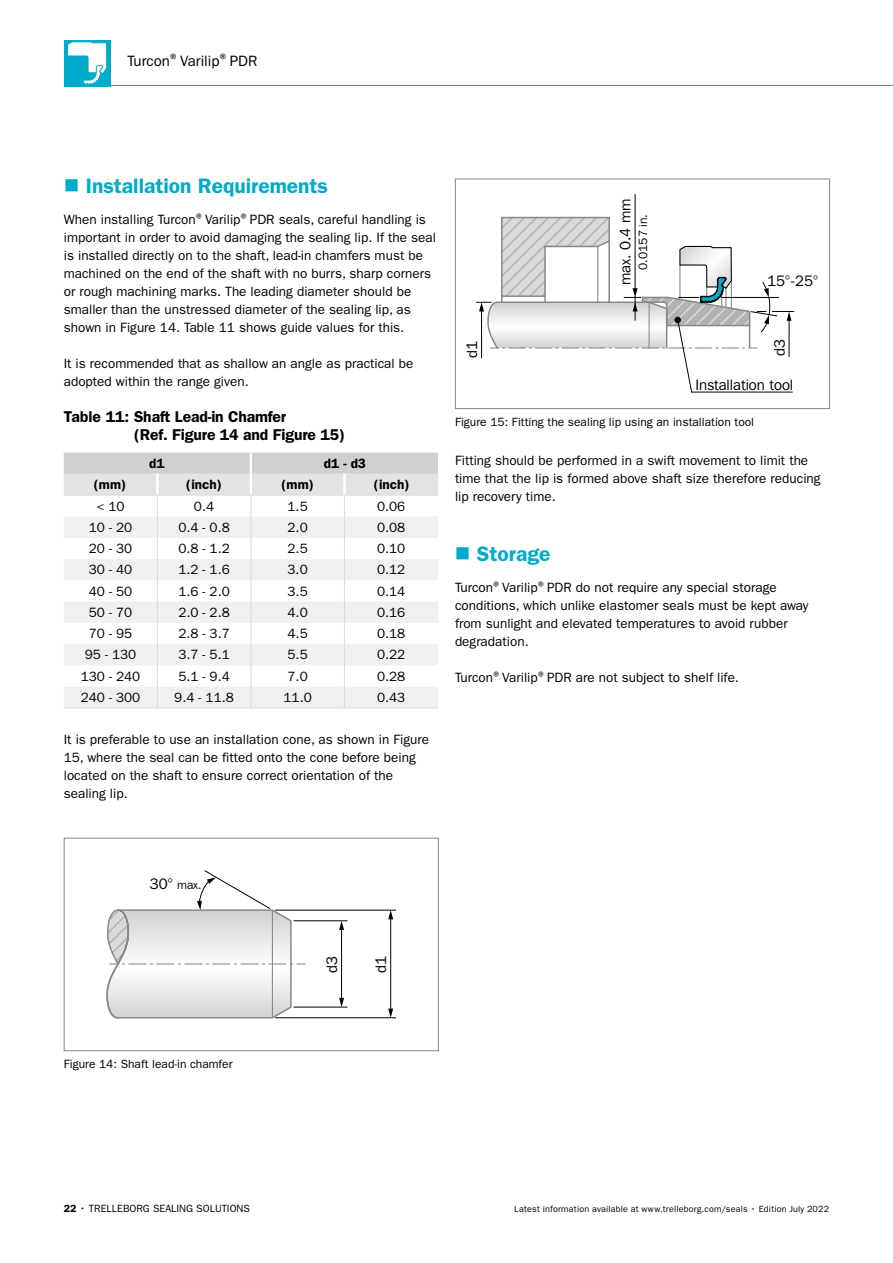
<style>
.page{position:relative;width:893px;height:1263px;background:#fff}
.page>*{position:absolute;margin:0;border:0;box-sizing:border-box;transform-origin:0 0}
.t1{font:600 21px "ITC Franklin Gothic Std";color:#00acc9}
.t2{font:600 15.75px/18px "ITC Franklin Gothic Std";letter-spacing:-.01em;color:#000}
.t3{font:15px "Franklin Gothic IT Cby BT";color:#000}
.t4{font:15px "ITC Franklin Gothic Std";color:#000}
.t5{font:13.5px/18px "ITC Franklin Gothic Std";color:#000}
.t6{font:600 13.5px "ITC Franklin Gothic Std";color:#000}
.t7{font:12px "ITC Franklin Gothic Std";color:#000}
.t8{font:12px "Franklin Gothic IT Cby BT";color:#000}
.t9{font:10.5px "ITC Franklin Gothic Std";color:#000}
.t10{font:9px "ITC Franklin Gothic Std";letter-spacing:.02em;color:#000}
.s1{font-size:13.5px}
.s2{font-size:12.15px}
.s3{font-size:15px}
.s4{font-weight:600}
</style>
<div class="page">
<div style="left:64px;top:40px;width:47px;height:47px;background:#00acc9"></div>
<svg style="left:68px;top:41px;width:39px;height:44px"></svg>
<hr style="left:64px;top:85px;width:829px;height:1px;background:#00acc9">
<svg style="left:64px;top:453px;width:374px;height:255px"></svg>
<hr style="left:64px;top:708px;width:93px;height:1px;background:#dadada">
<hr style="left:157px;top:708px;width:94px;height:1px;background:#dadada">
<hr style="left:251px;top:708px;width:93px;height:1px;background:#dadada">
<hr style="left:344px;top:708px;width:94px;height:1px;background:#dadada">
<hr style="left:250px;top:453px;width:2px;height:21px;background:#fff">
<hr style="left:156px;top:474px;width:2px;height:21px;background:#fff">
<hr style="left:250px;top:474px;width:2px;height:21px;background:#fff">
<hr style="left:343px;top:474px;width:3px;height:21px;background:#fff">
<hr style="left:64px;top:495px;width:93px;height:1px;background:#dadada">
<hr style="left:157px;top:495px;width:94px;height:1px;background:#dadada">
<hr style="left:251px;top:495px;width:93px;height:1px;background:#dadada">
<hr style="left:344px;top:495px;width:94px;height:1px;background:#dadada">
<svg style="left:106px;top:870px;width:290px;height:148px"></svg>
<div style="left:64px;top:838px;width:375px;height:213px;border:1px solid #878787"></div>
<hr style="left:635px;top:194px;width:1px;height:96px;background:#000">
<svg style="left:477px;top:215px;width:318px;height:178px"></svg>
<div style="left:455px;top:179px;width:375px;height:230px;border:1px solid #878787"></div>
<p class="t4" style="left:128px;top:52px;width:131px">Turcon<span class="s1">®</span>Varilip<span class="s1">®</span>PDR</p>
<h1 class="t1" style="left:86px;top:173px;width:244px">Installation Requirements</h1>
<p class="t5" style="left:64px;top:210px;width:374px">When installing Turcon<span class="s2">®</span>Varilip<span class="s2">®</span>PDR seals, careful handling is important in order to avoid damaging the sealing lip. If the seal is installed directly on to the shaft, lead-in chamfers must be machined on the end of the shaft with no burrs, sharp corners or rough machining marks. The leading diameter should be smaller than the unstressed diameter of the sealing lip, as shown in Figure 14. Table 11 shows guide values for this.</p>
<p class="t5" style="left:64px;top:354px;width:351px">It is recommended that as shallow an angle as practical be adopted within the range given.</p>
<p class="t2" style="left:134px;top:407px;width:213px;text-indent:-70px">Table 11: Shaft Lead-in Chamfer<br>(Ref. Figure 14 and Figure 15)</p>
<p class="t6" style="left:149px;top:455px;width:17px">d1</p>
<p class="t6" style="left:324px;top:455px;width:44px">d1 - d3</p>
<p class="t6" style="left:94px;top:476px;width:34px">(mm)</p>
<p class="t6" style="left:186px;top:476px;width:37px">(inch)</p>
<p class="t6" style="left:281px;top:476px;width:34px">(mm)</p>
<p class="t6" style="left:374px;top:476px;width:37px">(inch)</p>
<p class="t5" style="left:96px;top:497px;width:30px">&lt; 10</p>
<p class="t5" style="left:194px;top:497px;width:22px">0.4</p>
<p class="t5" style="left:288px;top:497px;width:22px">1.5</p>
<p class="t5" style="left:377px;top:497px;width:30px">0.06</p>
<p class="t5" style="left:89px;top:518px;width:45px">10 - 20</p>
<p class="t5" style="left:178px;top:518px;width:53px">0.4 - 0.8</p>
<p class="t5" style="left:288px;top:518px;width:22px">2.0</p>
<p class="t5" style="left:377px;top:518px;width:30px">0.08</p>
<p class="t5" style="left:89px;top:540px;width:45px">20 - 30</p>
<p class="t5" style="left:178px;top:540px;width:53px">0.8 - 1.2</p>
<p class="t5" style="left:288px;top:540px;width:22px">2.5</p>
<p class="t5" style="left:377px;top:540px;width:30px">0.10</p>
<p class="t5" style="left:89px;top:561px;width:45px">30 - 40</p>
<p class="t5" style="left:178px;top:561px;width:53px">1.2 - 1.6</p>
<p class="t5" style="left:288px;top:561px;width:22px">3.0</p>
<p class="t5" style="left:377px;top:561px;width:30px">0.12</p>
<p class="t5" style="left:89px;top:582px;width:45px">40 - 50</p>
<p class="t5" style="left:178px;top:582px;width:53px">1.6 - 2.0</p>
<p class="t5" style="left:288px;top:582px;width:22px">3.5</p>
<p class="t5" style="left:377px;top:582px;width:30px">0.14</p>
<p class="t5" style="left:89px;top:603px;width:45px">50 - 70</p>
<p class="t5" style="left:178px;top:603px;width:53px">2.0 - 2.8</p>
<p class="t5" style="left:288px;top:603px;width:22px">4.0</p>
<p class="t5" style="left:377px;top:603px;width:30px">0.16</p>
<p class="t5" style="left:89px;top:625px;width:45px">70 - 95</p>
<p class="t5" style="left:178px;top:625px;width:53px">2.8 - 3.7</p>
<p class="t5" style="left:288px;top:625px;width:22px">4.5</p>
<p class="t5" style="left:377px;top:625px;width:30px">0.18</p>
<p class="t5" style="left:85px;top:646px;width:53px">95 - 130</p>
<p class="t5" style="left:178px;top:646px;width:53px">3.7 - 5.1</p>
<p class="t5" style="left:288px;top:646px;width:22px">5.5</p>
<p class="t5" style="left:377px;top:646px;width:30px">0.22</p>
<p class="t5" style="left:81px;top:667px;width:61px">130 - 240</p>
<p class="t5" style="left:178px;top:667px;width:53px">5.1 - 9.4</p>
<p class="t5" style="left:288px;top:667px;width:22px">7.0</p>
<p class="t5" style="left:377px;top:667px;width:30px">0.28</p>
<p class="t5" style="left:81px;top:688px;width:61px">240 - 300</p>
<p class="t5" style="left:174px;top:688px;width:61px">9.4 - 11.8</p>
<p class="t5" style="left:283px;top:688px;width:30px">11.0</p>
<p class="t5" style="left:377px;top:688px;width:30px">0.43</p>
<p class="t5" style="left:64px;top:731px;width:367px">It is preferable to use an installation cone, as shown in Figure 15, where the seal can be fitted onto the cone before being located on the shaft to ensure correct orientation of the sealing lip.</p>
<p class="t3" style="left:616px;top:285px;width:88px;rotate:-90deg">max. 0.4 mm</p>
<p class="t8" style="left:635px;top:270px;width:57px;rotate:-90deg">0.0157 in.</p>
<p class="t3" style="left:767px;top:271px;width:52px">15°-25°</p>
<p class="t3" style="left:463px;top:358px;width:18px;rotate:-90deg">d1</p>
<p class="t3" style="left:770px;top:356px;width:18px;rotate:-90deg">d3</p>
<p class="t3" style="left:696px;top:375px;width:99px">Installation tool</p>
<p class="t7" style="left:455px;top:415px;width:301px">Figure 15: Fitting the sealing lip using an installation tool</p>
<p class="t5" style="left:455px;top:452px;width:367px">Fitting should be performed in a swift movement to limit the time that the lip is formed above shaft size therefore reducing lip recovery time.</p>
<h1 class="t1" style="left:477px;top:542px;width:75px">Storage</h1>
<p class="t5" style="left:455px;top:579px;width:355px">Turcon<span class="s2">®</span>Varilip<span class="s2">®</span>PDR do not require any special storage conditions, which unlike elastomer seals must be kept away from sunlight and elevated temperatures to avoid rubber degradation.</p>
<p class="t5" style="left:455px;top:669px;width:286px">Turcon<span class="s2">®</span>Varilip<span class="s2">®</span>PDR are not subject to shelf life.</p>
<p class="t8" style="left:150px;top:877px;width:53px"><span class="s3">30°</span> max.</p>
<p class="t3" style="left:323px;top:972px;width:18px;rotate:-90deg">d3</p>
<p class="t3" style="left:372px;top:972px;width:18px;rotate:-90deg">d1</p>
<p class="t7" style="left:64px;top:1057px;width:170px">Figure 14: Shaft lead-in chamfer</p>
<p class="t9" style="left:64px;top:1202px;width:188px"><span class="s4">22</span> • TRELLEBORG SEALING SOLUTIONS</p>
<p class="t10" style="left:514px;top:1204px;width:316px">Latest information available at www.trelleborg.com/seals • Edition July 2022</p>
</div>
